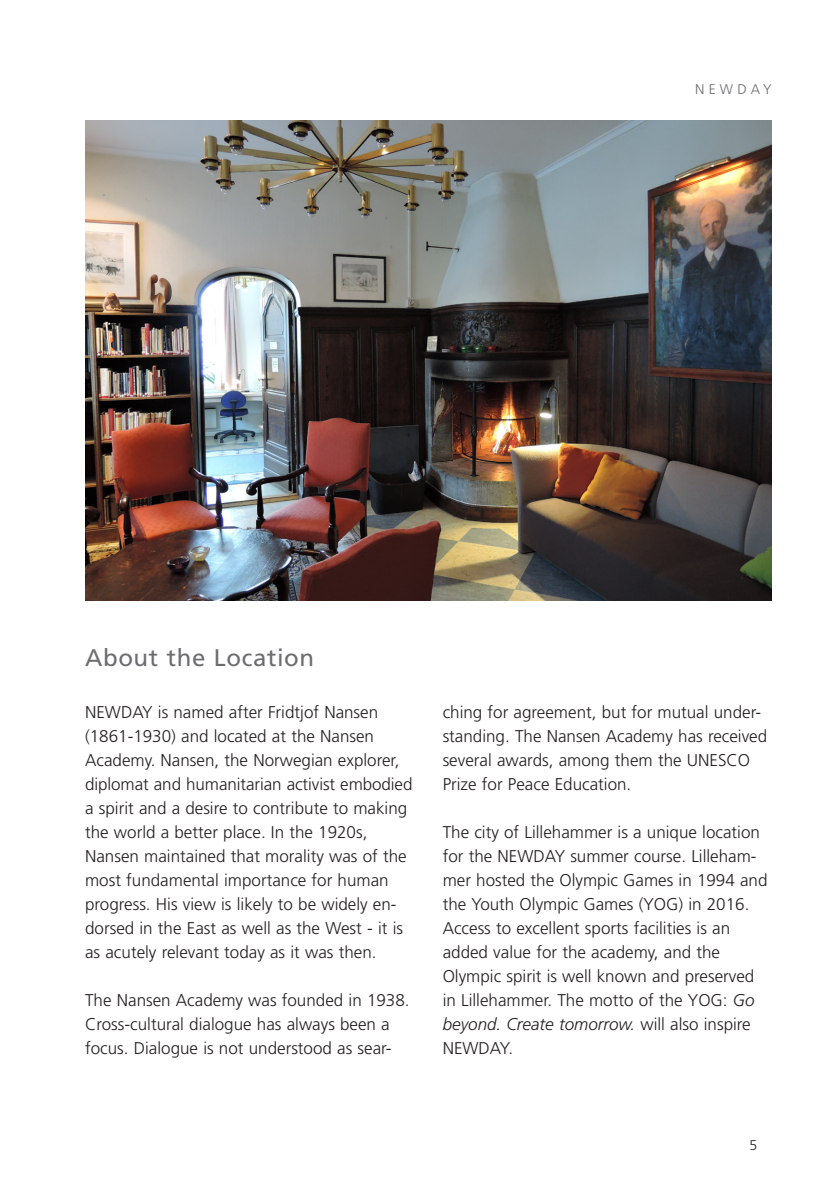
<style>
.page{position:relative;width:840px;height:1191px;background:#fff}
.page>*{position:absolute;margin:0;border:0;box-sizing:border-box;transform-origin:0 0}
.Overskrift_1{font:24px "Frutiger LT Std";letter-spacing:.025em;color:#6c6d70}
.brød{font:300 17px/24px "Frutiger LT Std";color:#231f20}
.brød-2{font:300 14px "Frutiger LT Std";letter-spacing:.3em;color:#6c6d70}
.brød-3{font:300 14px "Frutiger LT Std";color:#231f20}
.s1{font-style:italic}
</style>
<div class="page">
<img style="left:85px;top:121px;width:686px;height:479px">
<p class="brød-2" style="left:694px;top:81px;width:78px">NEWDAY</p>
<p class="Overskrift_1" style="left:85px;top:643px;width:230px">About the Location</p>
<p class="brød" style="left:85px;top:700px;width:329px">NEWDAY is named after Fridtjof Nansen (1861-1930) and located at the Nansen Academy. Nansen, the Norwegian explorer, diplomat and humanitarian activist embodied a spirit and a desire to contribute to making the world a better place. In the 1920s, Nansen maintained that morality was of the most fundamental importance for human progress. His view is likely to be widely en&shy;dorsed in the East as well as the West - it is as acutely relevant today as it was then.</p>
<p class="brød" style="left:85px;top:988px;width:326px">The Nansen Academy was founded in 1938.<br>Cross-cultural dialogue has always been a focus. Dialogue is not understood as sear-</p>
<p class="brød" style="left:442px;top:700px;width:326px">ching for agreement, but for mutual under&shy;standing. The Nansen Academy has received several awards, among them the UNESCO Prize for Peace Education.</p>
<p class="brød" style="left:442px;top:820px;width:326px">The city of Lillehammer is a unique location for the NEWDAY summer course. Lilleham&shy;mer hosted the Olympic Games in 1994 and the Youth Olympic Games (YOG) in 2016.<br>Access to excellent sports facilities is an added value for the academy, and the Olympic spirit is well known and preserved in Lillehammer. The motto of the YOG: <span class="s1">Go beyond. Create tomorrow.</span> will also inspire NEWDAY.</p>
<p class="brød-3" style="left:749px;top:1137px;width:9px">5</p>
</div>
